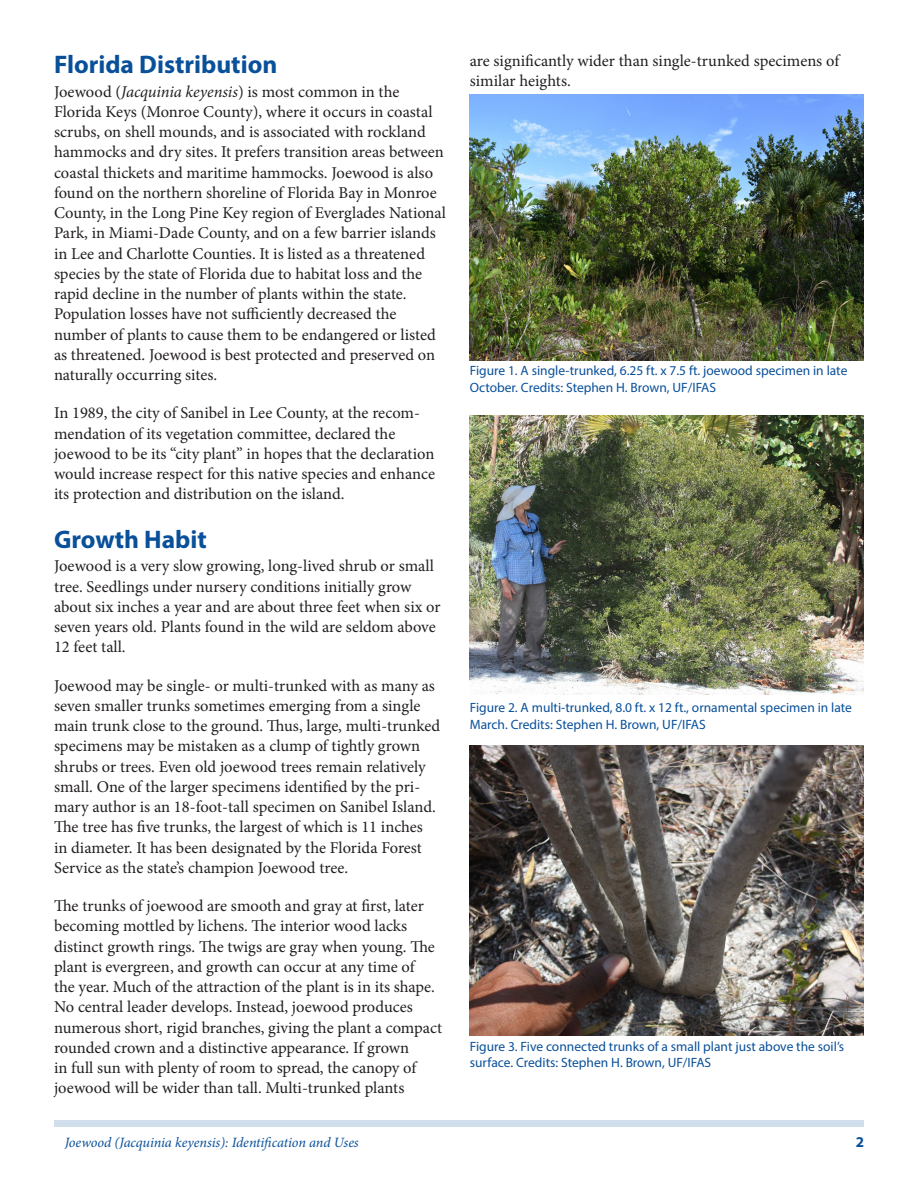
<style>
.page{position:relative;width:918px;height:1188px;background:#fff}
.page>*{position:absolute;margin:0;border:0;box-sizing:border-box;transform-origin:0 0}
.SectionHeading0{font:700 25.5px "Myriad Pro";color:#09509a}
.Paragraph{font:16.5px/20.2px "Minion Pro";color:#231f20}
.t1{font:700 15px "Myriad Pro";color:#09509a}
.RunningTitleItalics{font:italic 14.25px "Minion Pro";letter-spacing:-.005em;color:#09509a}
.FigureCaption{font:13.5px/16.5px "Myriad Pro";color:#09509a}
.s1{font-style:italic}
</style>
<div class="page">
<div style="left:54px;top:1120px;width:810px;height:7px;background:#d0dfeb"></div>
<img style="left:470px;top:415px;width:394px;height:280px">
<img style="left:470px;top:745px;width:394px;height:290px">
<img style="left:470px;top:95px;width:394px;height:266px">
<p class="SectionHeading0" style="left:54px;top:48px;width:225px">Florida Distribution</p>
<p class="Paragraph" style="left:54px;top:81px;width:394px">Joewood (<span class="s1">Jacquinia keyensis</span>) is most common in the Florida Keys (Monroe County), where it occurs in coastal scrubs, on shell mounds, and is associated with rockland hammocks and dry sites. It prefers transition areas between coastal thickets and maritime hammocks. Joewood is also found on the northern shoreline of Florida Bay in Monroe County, in the Long Pine Key region of Everglades National Park, in Miami-Dade County, and on a few barrier islands in Lee and Charlotte Counties. It is listed as a threatened species by the state of Florida due to habitat loss and the rapid decline in the number of plants within the state.<br>Population losses have not sufficiently decreased the number of plants to cause them to be endangered or listed as threatened. Joewood is best protected and preserved on naturally occurring sites.</p>
<p class="Paragraph" style="left:54px;top:403px;width:383px">In 1989, the city of Sanibel in Lee County, at the recom&shy;mendation of its vegetation committee, declared the joewood to be its “city plant” in hopes that the declaration would increase respect for this native species and enhance its protection and distribution on the island.</p>
<p class="SectionHeading0" style="left:54px;top:523px;width:154px">Growth Habit</p>
<p class="Paragraph" style="left:54px;top:556px;width:388px">Joewood is a very slow growing, long-lived shrub or small tree. Seedlings under nursery conditions initially grow about six inches a year and are about three feet when six or seven years old. Plants found in the wild are seldom above 12 feet tall.</p>
<p class="Paragraph" style="left:54px;top:675px;width:388px">Joewood may be single- or multi-trunked with as many as seven smaller trunks sometimes emerging from a single main trunk close to the ground. Thus, large, multi-trunked specimens may be mistaken as a clump of tightly grown shrubs or trees. Even old joewood trees remain relatively small. One of the larger specimens identified by the pri&shy;mary author is an 18-foot-tall specimen on Sanibel Island.<br>The tree has five trunks, the largest of which is 11 inches in diameter. It has been designated by the Florida Forest Service as the state’s champion Joewood tree.</p>
<p class="Paragraph" style="left:54px;top:896px;width:390px">The trunks of joewood are smooth and gray at first, later becoming mottled by lichens. The interior wood lacks distinct growth rings. The twigs are gray when young. The plant is evergreen, and growth can occur at any time of<br>the year. Much of the attraction of the plant is in its shape.<br>No central leader develops. Instead, joewood produces numerous short, rigid branches, giving the plant a compact rounded crown and a distinctive appearance. If grown<br>in full sun with plenty of room to spread, the canopy of joewood will be wider than tall. Multi-trunked plants</p>
<p class="Paragraph" style="left:470px;top:51px;width:371px">are significantly wider than single-trunked specimens of similar heights.</p>
<p class="FigureCaption" style="left:470px;top:362px;width:379px">Figure 1. A single-trunked, 6.25 ft. x 7.5 ft. joewood specimen in late<br>October. Credits: Stephen H. Brown, UF/IFAS</p>
<p class="FigureCaption" style="left:470px;top:699px;width:384px">Figure 2. A multi-trunked, 8.0 ft. x 12 ft., ornamental specimen in late<br>March. Credits: Stephen H. Brown, UF/IFAS</p>
<p class="FigureCaption" style="left:470px;top:1038px;width:376px">Figure 3. Five connected trunks of a small plant just above the soil’s surface. Credits: Stephen H. Brown, UF/IFAS</p>
<p class="RunningTitleItalics" style="left:65px;top:1133px;width:295px">Joewood (Jacquinia keyensis): Identification and Uses</p>
<p class="t1" style="left:856px;top:1133px;width:10px">2</p>
</div>
